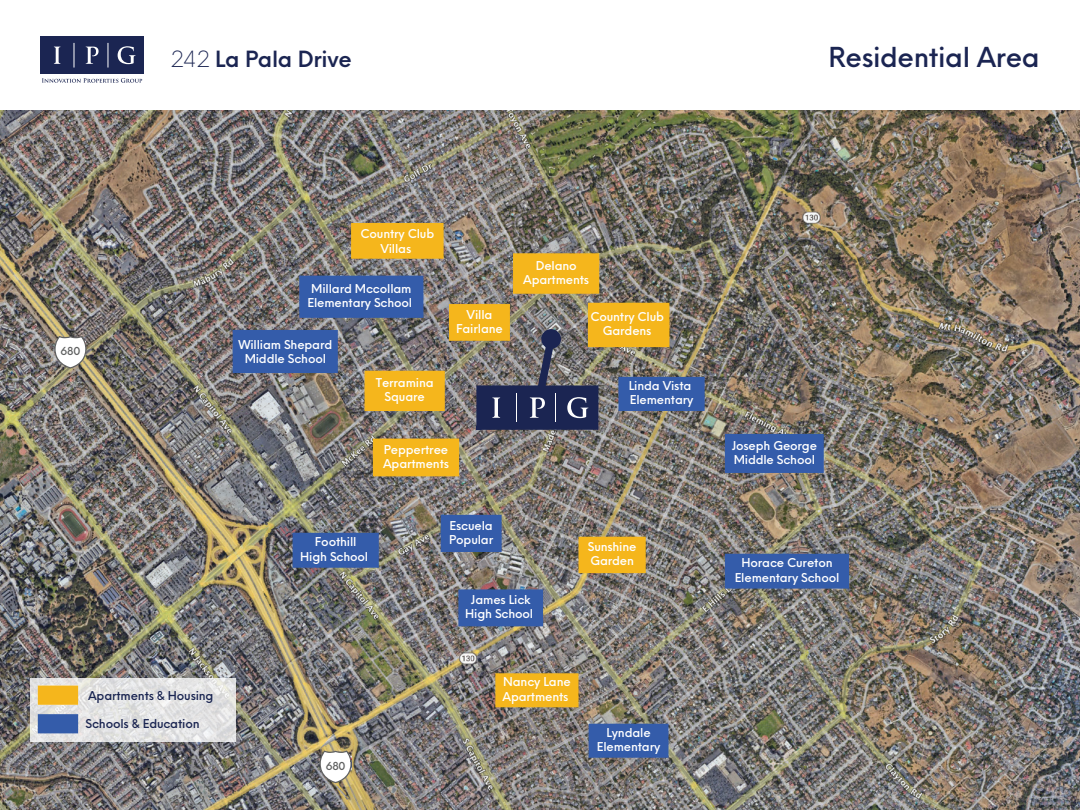
<style>
.page{position:relative;width:1080px;height:810px;background:#fff}
.page>*{position:absolute;margin:0;border:0;box-sizing:border-box;transform-origin:0 0}
.t1{font:500 26.88px "Neue Einstellung";letter-spacing:-.015em;color:#1b2552}
.t2{font:600 21.88px "Neue Einstellung";letter-spacing:-.015em;color:#1b2552}
.t3{font:500 12px/14.4px "Neue Einstellung";letter-spacing:-.015em;color:#fff;text-align:center}
.t4{font:500 12px "Neue Einstellung";letter-spacing:-.015em;color:#1a2551}
.t5{font:500 10.75px "Neue Einstellung";letter-spacing:-.015em;color:#5f6060}
.s1{font-weight:300}
</style>
<div class="page">
<img style="left:0;top:110px;width:1080px;height:700px">
<svg style="left:42px;top:78px;width:100px;height:5px"></svg>
<div style="left:40px;top:36px;width:104px;height:38px;background:#1b2552"></div>
<svg style="left:74px;top:43px;width:1px;height:25px"></svg>
<svg style="left:108px;top:43px;width:1px;height:25px"></svg>
<svg style="left:54px;top:47px;width:7px;height:17px"></svg>
<svg style="left:118px;top:46px;width:18px;height:18px"></svg>
<svg style="left:86px;top:47px;width:13px;height:17px"></svg>
<div style="left:579px;top:537px;width:67px;height:36px;background:#f5b61c"></div>
<div style="left:495px;top:673px;width:84px;height:34px;background:#f5b61c"></div>
<div style="left:293px;top:533px;width:86px;height:35px;background:#345caa"></div>
<div style="left:725px;top:554px;width:124px;height:35px;background:#345caa"></div>
<div style="left:589px;top:724px;width:80px;height:34px;background:#345caa"></div>
<div style="left:441px;top:515px;width:61px;height:37px;background:#345caa"></div>
<div style="left:458px;top:589px;width:85px;height:37px;background:#345caa"></div>
<div style="left:725px;top:434px;width:99px;height:39px;background:#345caa"></div>
<div style="left:373px;top:439px;width:86px;height:37px;background:#f5b61c"></div>
<svg style="left:30px;top:678px;width:206px;height:64px;background:#e3e2e2"></svg>
<svg style="left:38px;top:686px;width:40px;height:19px"></svg>
<svg style="left:38px;top:714px;width:40px;height:19px"></svg>
<svg style="left:54px;top:335px;width:33px;height:34px"></svg>
<svg style="left:319px;top:750px;width:33px;height:34px"></svg>
<img style="left:233px;top:223px;width:472px;height:207px">
<h2 class="t2" style="left:170px;top:39px;width:183px"><span class="s1">242</span> La Pala Drive</h2>
<h1 class="t1" style="left:828px;top:33px;width:213px">Residential Area</h1>
<p class="t5" style="left:61px;top:342px;width:21px">680</p>
<p class="t4" style="left:88px;top:684px;width:127px">Apartments &amp; Housing</p>
<p class="t4" style="left:86px;top:713px;width:116px">Schools &amp; Education</p>
<p class="t3" style="left:361px;top:225px;width:75px">Country Club<br>Villas</p>
<p class="t3" style="left:308px;top:280px;width:106px">Millard Mccollam<br>Elementary School</p>
<p class="t3" style="left:238px;top:336px;width:95px">William Shepard<br>Middle School</p>
<p class="t3" style="left:376px;top:374px;width:59px">Terramina<br>Square</p>
<p class="t3" style="left:456px;top:306px;width:48px">Villa<br>Fairlane</p>
<p class="t3" style="left:383px;top:441px;width:67px;text-align:left">Peppertree<br>Apartments</p>
<p class="t3" style="left:300px;top:534px;width:70px">Foothill<br>High School</p>
<p class="t3" style="left:449px;top:517px;width:45px;text-align:left">Escuela<br>Popular</p>
<p class="t3" style="left:523px;top:257px;width:67px">Delano<br>Apartments</p>
<p class="t3" style="left:590px;top:308px;width:75px">Country Club<br>Gardens</p>
<p class="t3" style="left:629px;top:377px;width:66px;text-align:left">Linda Vista<br>Elementary</p>
<p class="t3" style="left:588px;top:538px;width:50px;text-align:left">Sunshine<br>Garden</p>
<p class="t3" style="left:465px;top:591px;width:70px">James Lick<br>High School</p>
<p class="t5" style="left:326px;top:756px;width:21px">680</p>
<p class="t3" style="left:503px;top:674px;width:70px;text-align:left">Nancy Lane<br>Apartments</p>
<p class="t3" style="left:597px;top:724px;width:65px">Lyndale<br>Elementary</p>
<p class="t3" style="left:732px;top:437px;width:87px;text-align:left">Joseph George<br>Middle School</p>
<p class="t3" style="left:735px;top:554px;width:106px">Horace Cureton<br>Elementary School</p>
</div>
